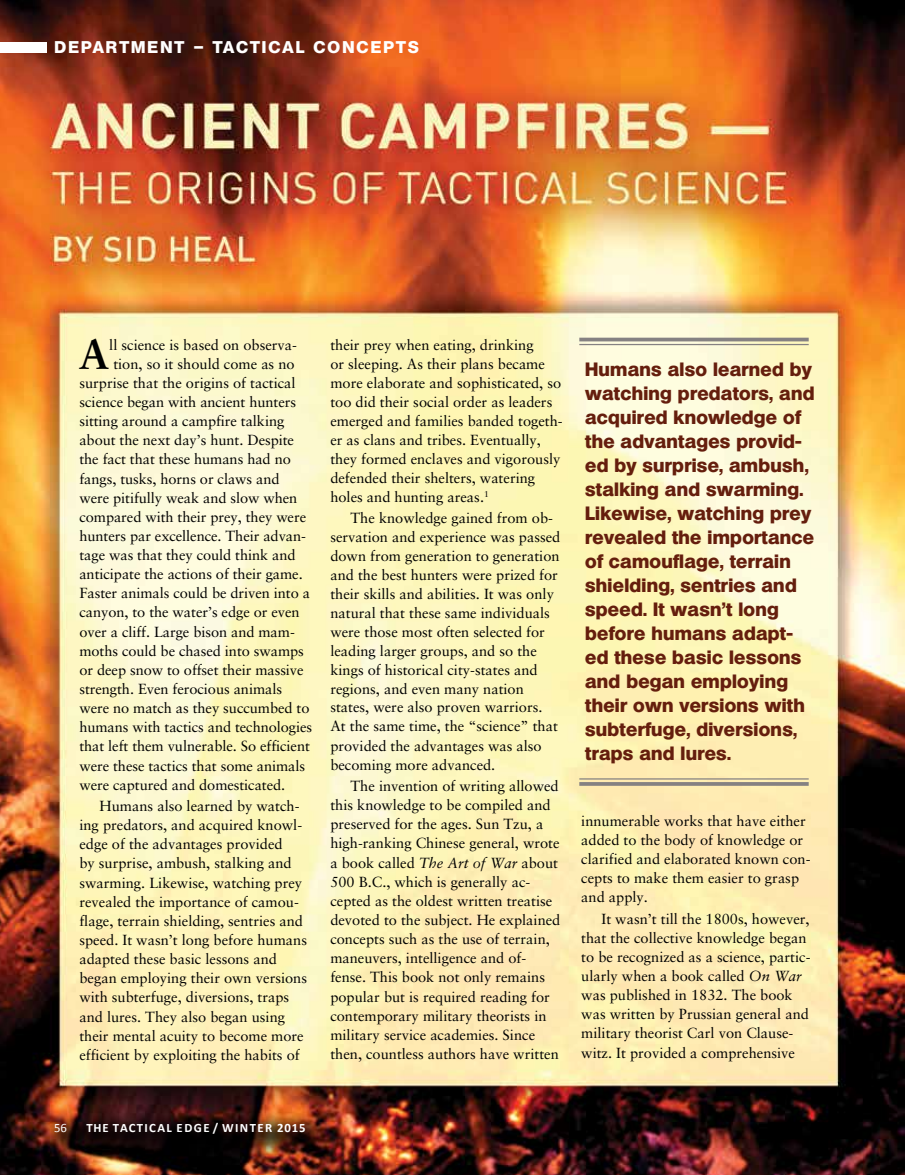
<style>
.page{position:relative;width:905px;height:1175px;background:#fff}
.page>*{position:absolute;margin:0;border:0;box-sizing:border-box;transform-origin:0 0}
.t1{font:700 42px "Sabon";color:#000}
.t2{font:700 18.75px/24px "Heroic";letter-spacing:.015em;color:#651e0d}
.t3{font:700 16.5px "Heroic";letter-spacing:.13em;color:#fff}
.t4{font:14.7px/19.2px "Sabon";color:#000}
.t5{font:700 12.75px "Calibri";letter-spacing:.11em;color:#fff}
.t6{font:12.75px "Calibri";color:#fff}
.s1{font-style:italic}
</style>
<div class="page">
<img style="left:0;top:0;width:904px;height:1174px">
<div style="left:0;top:42px;width:46px;height:11px;background:#fff"></div>
<div style="left:40px;top:1109px;width:293px;height:52px;background:#000;opacity:.75"></div>
<hr style="left:579px;top:778px;width:229px;height:1px;background:#858182">
<hr style="left:579px;top:782px;width:229px;height:3px;background:#858182">
<hr style="left:579px;top:344px;width:229px;height:1px;background:#858182">
<hr style="left:579px;top:338px;width:229px;height:3px;background:#858182">
<p class="t3" style="left:55px;top:40px;width:365px">DEPARTMENT – TACTICAL CONCEPTS</p>
<h1 class="t1" style="left:79px;top:328px;width:32px">A</h1>
<p class="t4" style="left:109px;top:335px;width:189px">ll science is based on observa-</p>
<p class="t4" style="left:113px;top:354px;width:183px">tion, so it should come as no</p>
<p class="t4" style="left:79px;top:373px;width:218px">surprise that the origins of tactical</p>
<p class="t4" style="left:79px;top:392px;width:218px">science began with ancient hunters</p>
<p class="t4" style="left:79px;top:411px;width:206px">sitting around a campfire talking</p>
<p class="t4" style="left:79px;top:430px;width:216px">about the next day’s hunt. Despite</p>
<p class="t4" style="left:79px;top:449px;width:213px">the fact that these humans had no</p>
<p class="t4" style="left:79px;top:468px;width:202px">fangs, tusks, horns or claws and</p>
<p class="t4" style="left:79px;top:488px;width:219px">were pitifully weak and slow when</p>
<p class="t4" style="left:79px;top:507px;width:228px">compared with their prey, they were</p>
<p class="t4" style="left:79px;top:526px;width:228px">hunters par excellence. Their advan-</p>
<p class="t4" style="left:79px;top:545px;width:218px">tage was that they could think and</p>
<p class="t4" style="left:79px;top:564px;width:225px">anticipate the actions of their game.</p>
<p class="t4" style="left:79px;top:583px;width:232px">Faster animals could be driven into a</p>
<p class="t4" style="left:79px;top:602px;width:222px">canyon, to the water’s edge or even</p>
<p class="t4" style="left:79px;top:622px;width:217px">over a cliff. Large bison and mam-</p>
<p class="t4" style="left:79px;top:641px;width:226px">moths could be chased into swamps</p>
<p class="t4" style="left:79px;top:660px;width:226px">or deep snow to offset their massive</p>
<p class="t4" style="left:79px;top:679px;width:204px">strength. Even ferocious animals</p>
<p class="t4" style="left:79px;top:698px;width:231px">were no match as they succumbed to</p>
<p class="t4" style="left:79px;top:717px;width:234px">humans with tactics and technologies</p>
<p class="t4" style="left:79px;top:736px;width:232px">that left them vulnerable. So efficient</p>
<p class="t4" style="left:79px;top:755px;width:227px">were these tactics that some animals</p>
<p class="t4" style="left:79px;top:775px;width:207px">were captured and domesticated.</p>
<p class="t4" style="left:79px;top:796px;width:229px;text-indent:20px">Humans also learned by watch&shy;ing predators, and acquired knowl&shy;edge of the advantages provided<br>by surprise, ambush, stalking and swarming. Likewise, watching prey revealed the importance of camou&shy;flage, terrain shielding, sentries and speed. It wasn’t long before humans adapted these basic lessons and began employing their own versions with subterfuge, diversions, traps and lures. They also began using their mental acuity to become more efficient by exploiting the habits of</p>
<p class="t4" style="left:330px;top:335px;width:234px">their prey when eating, drinking<br>or sleeping. As their plans became more elaborate and sophisticated, so too did their social order as leaders emerged and families banded togeth&shy;er as clans and tribes. Eventually, they formed enclaves and vigorously defended their shelters, watering holes and hunting areas.<sup>1</sup></p>
<p class="t4" style="left:330px;top:508px;width:231px;text-indent:20px">The knowledge gained from ob&shy;servation and experience was passed down from generation to generation and the best hunters were prized for their skills and abilities. It was only natural that these same individuals were those most often selected for leading larger groups, and so the kings of historical city-states and regions, and even many nation states, were also proven warriors.<br>At the same time, the “science” that provided the advantages was also becoming more advanced.</p>
<p class="t4" style="left:330px;top:776px;width:231px;text-indent:20px">The invention of writing allowed this knowledge to be compiled and preserved for the ages. Sun Tzu, a high-ranking Chinese general, wrote a book called <span class="s1">The Art of War</span> about 500 B.C., which is generally ac&shy;cepted as the oldest written treatise devoted to the subject. He explained concepts such as the use of terrain, maneuvers, intelligence and of&shy;fense. This book not only remains popular but is required reading for contemporary military theorists in military service academies. Since then, countless authors have written</p>
<p class="t2" style="left:585px;top:357px;width:231px">Humans also learned by watching predators, and acquired knowledge of the advantages provid&shy;ed by surprise, ambush, stalking and swarming.<br>Likewise, watching prey revealed the importance of camouflage, terrain shielding, sentries and speed. It wasn’t long before humans adapt&shy;ed these basic lessons and began employing their own versions with subterfuge, diversions, traps and lures.</p>
<p class="t4" style="left:581px;top:811px;width:231px">innumerable works that have either added to the body of knowledge or clarified and elaborated known con&shy;cepts to make them easier to grasp and apply.</p>
<p class="t4" style="left:581px;top:908px;width:231px;text-indent:20px">It wasn’t till the 1800s, however, that the collective knowledge began to be recognized as a science, partic&shy;ularly when a book called <span class="s1">On War </span>was published in 1832. The book was written by Prussian general and military theorist Carl von Clause&shy;witz. It provided a comprehensive</p>
<p class="t6" style="left:54px;top:1119px;width:14px">56</p>
<p class="t5" style="left:86px;top:1119px;width:221px">THE TACTICAL EDGE / WINTER 2015</p>
</div>
